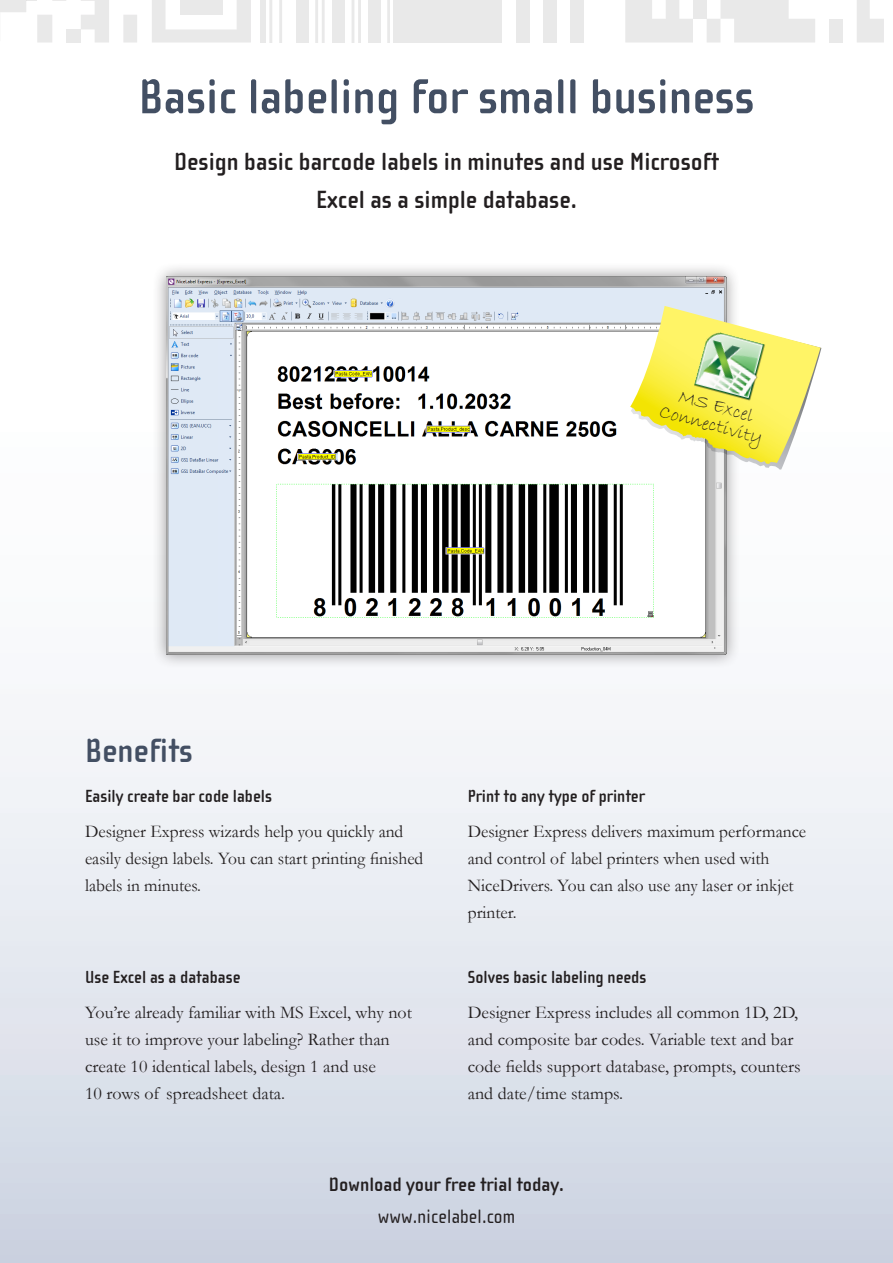
<style>
.page{position:relative;width:893px;height:1263px;background:#fff}
.page>*{position:absolute;margin:0;border:0;box-sizing:border-box;transform-origin:0 0}
.t1{font:700 50.25px "Cholla Sans";color:#434f63}
.t2{font:700 34.5px "Cholla Sans";color:#434f63}
.t3{font:700 25.5px/37.5px "Cholla Sans";color:#231f20;text-align:center}
.t4{font:700 19.95px "Cholla Sans";color:#231f20}
.t5{font:19.95px "Cholla Sans";color:#231f20}
.t6{font:19.5px/19.5px "Bradley Hand ITC";color:#231f20;text-align:center}
.t7{font:18px/27px "Garamond";color:#231f20}
.podnaslov_zadaj{font:700 18px "Cholla Sans";color:#231f20}
</style>
<div class="page">
<div style="left:0;top:0;width:893px;height:1263px;background:linear-gradient(to bottom,#fff,#d8dde8)"></div>
<div style="left:152px;top:262px;width:589px;height:407px;background:#231f20;opacity:.45"></div>
<img style="left:166px;top:276px;width:561px;height:378px">
<svg style="left:630px;top:306px;width:191px;height:164px"></svg>
<img style="left:693px;top:330px;width:75px;height:75px">
<svg style="left:152px;top:0;width:99px;height:43px"></svg>
<svg style="left:0;top:0;width:137px;height:43px"></svg>
<div style="left:66px;top:29px;width:15px;height:14px;background:#e9e9e9"></div>
<div style="left:180px;top:0;width:42px;height:15px;background:#e9e9e9"></div>
<div style="left:296px;top:0;width:12px;height:43px;background:#e9e9e9"></div>
<div style="left:332px;top:0;width:12px;height:43px;background:#e9e9e9"></div>
<div style="left:368px;top:0;width:12px;height:43px;background:#e9e9e9"></div>
<div style="left:260px;top:0;width:6px;height:43px;background:#e9e9e9"></div>
<svg style="left:269px;top:0;width:3px;height:43px"></svg>
<svg style="left:279px;top:0;width:3px;height:43px"></svg>
<svg style="left:315px;top:0;width:10px;height:43px"></svg>
<svg style="left:352px;top:0;width:9px;height:43px"></svg>
<svg style="left:387px;top:0;width:2px;height:43px"></svg>
<div style="left:394px;top:0;width:108px;height:43px;background:#e9e9e9"></div>
<svg style="left:707px;top:0;width:108px;height:43px"></svg>
<svg style="left:857px;top:0;width:27px;height:43px"></svg>
<svg style="left:625px;top:0;width:68px;height:43px"></svg>
<div style="left:516px;top:0;width:13px;height:43px;background:#e9e9e9"></div>
<div style="left:543px;top:0;width:13px;height:43px;background:#e9e9e9"></div>
<div style="left:571px;top:0;width:13px;height:43px;background:#e9e9e9"></div>
<div style="left:829px;top:19px;width:14px;height:24px;background:#e9e9e9"></div>
<div style="left:693px;top:0;width:14px;height:19px;background:#e9e9e9"></div>
<p class="t1" style="left:139px;top:69px;width:617px">Basic labeling for small business</p>
<p class="t3" style="left:174px;top:143px;width:546px">Design basic barcode labels in minutes and use Microsoft<br>Excel as a simple database.</p>
<p class="t6" style="left:667px;top:383px;width:108px;rotate:15deg">MS Excel<br>Connectivity</p>
<p class="t2" style="left:85px;top:731px;width:109px">Benefits</p>
<p class="podnaslov_zadaj" style="left:85px;top:786px;width:188px">Easily create bar code labels</p>
<p class="t7" style="left:85px;top:818px;width:340px">Designer Express wizards help you quickly and easily design labels. You can start printing finished labels in minutes.</p>
<p class="podnaslov_zadaj" style="left:85px;top:967px;width:157px">Use Excel as a database</p>
<p class="t7" style="left:85px;top:998px;width:328px">You’re already familiar with MS Excel, why not use it to improve your labeling? Rather than create 10 identical labels, design 1 and use<br>10 rows of spreadsheet data.</p>
<p class="podnaslov_zadaj" style="left:468px;top:786px;width:179px">Print to any type of printer</p>
<p class="t7" style="left:468px;top:818px;width:340px">Designer Express delivers maximum performance and control of label printers when used with NiceDrivers. You can also use any laser or inkjet printer.</p>
<p class="podnaslov_zadaj" style="left:468px;top:967px;width:180px">Solves basic labeling needs</p>
<p class="t7" style="left:468px;top:998px;width:334px">Designer Express includes all common 1D, 2D, and composite bar codes. Variable text and bar code fields support database, prompts, counters and date/time stamps.</p>
<p class="t4" style="left:329px;top:1174px;width:237px">Download your free trial today.</p>
<p class="t5" style="left:378px;top:1205px;width:139px">www.nicelabel.com</p>
</div>
